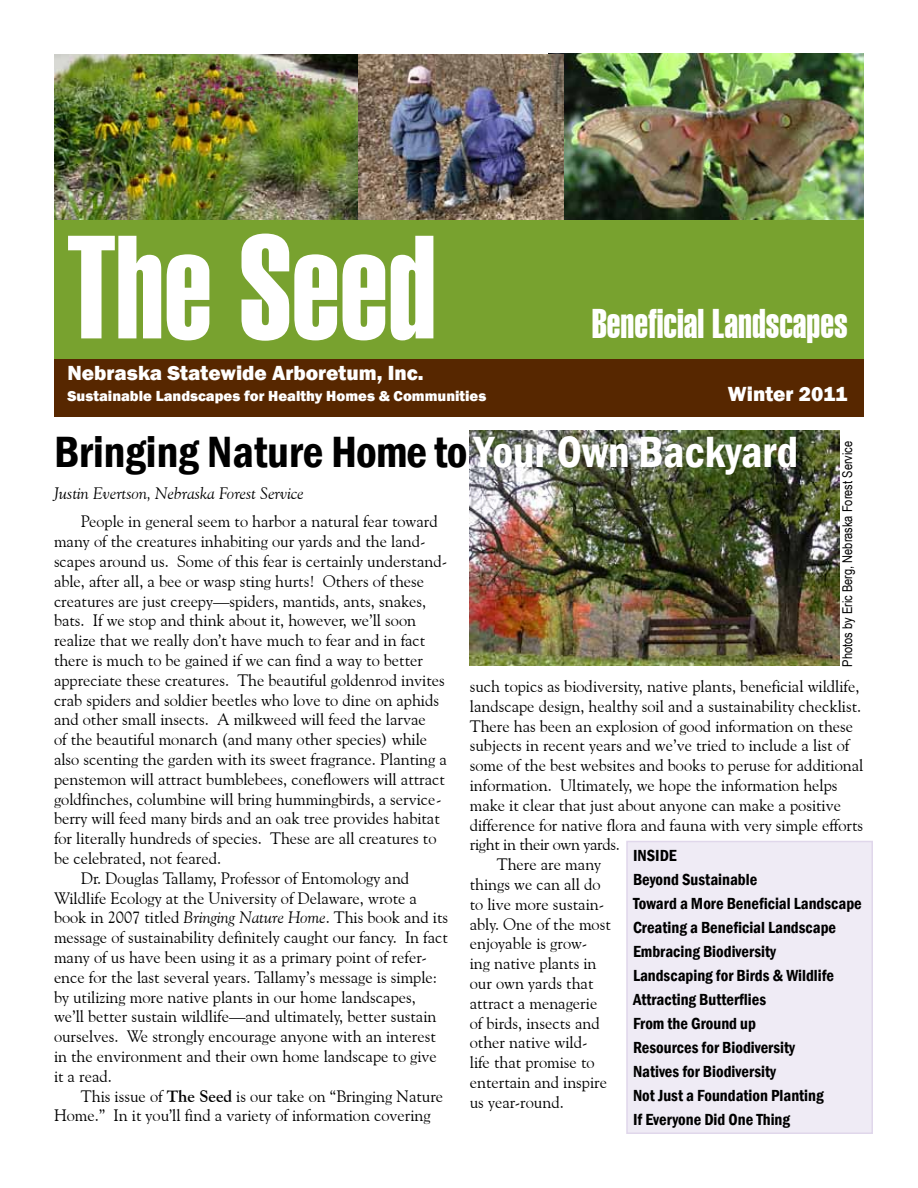
<style>
.page{position:relative;width:918px;height:1188px;background:#fff}
.page>*{position:absolute;margin:0;border:0;box-sizing:border-box;transform-origin:0 0}
.t1{font:142.5px "Swiss 911 BT Extra Compressed";color:#fff}
.t2{font:600 condensed 45px "Franklin Gothic";color:#000}
.t3{font:40.5px "Swiss 911 BT Extra Compressed";color:#fff}
.t4{font:800 21px "Franklin Gothic";color:#fff}
.t5{font:16.5px "Goudy Old Style BT";color:#000}
.t6{font:600 condensed 16.5px/24px "Franklin Gothic";color:#000}
.t7{font:italic 16.5px "Goudy Old Style BT";color:#000}
.t8{font:16.5px "Goudy Old Style BT";letter-spacing:-.02em;color:#000}
.t9{font:800 15px "Franklin Gothic";color:#fff}
.t10{font:13.5px "Arial Narrow";color:#000}
.s1{color:#fff}
.s2{font-style:italic}
.s3{font-weight:700}
</style>
<div class="page">
<img style="left:563px;top:54px;width:301px;height:166px">
<img style="left:54px;top:54px;width:305px;height:166px">
<img style="left:470px;top:431px;width:369px;height:235px">
<div style="left:54px;top:356px;width:810px;height:60px;background:#572700"></div>
<div style="left:626px;top:841px;width:247px;height:293px;background:#efebf5;border:2px solid #e0d7eb"></div>
<img style="left:359px;top:54px;width:204px;height:166px">
<div style="left:54px;top:220px;width:810px;height:138px;background:#78a22f"></div>
<h1 class="t1" style="left:68px;top:208px;width:370px">The Seed</h1>
<h3 class="t3" style="left:592px;top:301px;width:257px">Beneficial Landscapes</h3>
<p class="t4" style="left:68px;top:360px;width:358px">Nebraska Statewide Arboretum, Inc.</p>
<p class="t9" style="left:68px;top:387px;width:420px">Sustainable Landscapes for Healthy Homes &amp; Communities</p>
<p class="t4" style="left:728px;top:381px;width:121px">Winter 2011</p>
<p class="t10" style="left:837px;top:667px;width:227px;rotate:-90deg">Photos by Eric Berg, Nebraska Forest Service</p>
<h2 class="t2" style="left:54px;top:422px;width:746px">Bringing Nature Home to <span class="s1">Your Own Backyard</span></h2>
<p class="t7" style="left:54px;top:483px;width:251px">Justin Evertson, Nebraska Forest Service</p>
<p class="t5" style="left:81px;top:511px;width:358px">People in general seem to harbor a natural fear toward</p>
<p class="t5" style="left:54px;top:531px;width:373px">many of the creatures inhabiting our yards and the land-</p>
<p class="t5" style="left:54px;top:551px;width:395px">scapes around us. Some of this fear is certainly understand-</p>
<p class="t5" style="left:54px;top:571px;width:372px">able, after all, a bee or wasp sting hurts! Others of these</p>
<p class="t5" style="left:54px;top:591px;width:374px">creatures are just creepy—spiders, mantids, ants, snakes,</p>
<p class="t5" style="left:54px;top:610px;width:364px">bats. If we stop and think about it, however, we’ll soon</p>
<p class="t5" style="left:54px;top:630px;width:373px">realize that we really don’t have much to fear and in fact</p>
<p class="t5" style="left:54px;top:650px;width:371px">there is much to be gained if we can find a way to better</p>
<p class="t5" style="left:54px;top:670px;width:392px">appreciate these creatures. The beautiful goldenrod invites</p>
<p class="t5" style="left:54px;top:690px;width:387px">crab spiders and soldier beetles who love to dine on aphids</p>
<p class="t5" style="left:54px;top:709px;width:373px">and other small insects. A milkweed will feed the larvae</p>
<p class="t5" style="left:54px;top:729px;width:375px">of the beautiful monarch (and many other species) while</p>
<p class="t5" style="left:54px;top:749px;width:394px">also scenting the garden with its sweet fragrance. Planting a</p>
<p class="t5" style="left:54px;top:769px;width:392px">penstemon will attract bumblebees, coneflowers will attract</p>
<p class="t5" style="left:54px;top:789px;width:389px">goldfinches, columbine will bring hummingbirds, a service-</p>
<p class="t5" style="left:54px;top:808px;width:387px">berry will feed many birds and an oak tree provides habitat</p>
<p class="t5" style="left:54px;top:828px;width:384px">for literally hundreds of species. These are all creatures to</p>
<p class="t5" style="left:54px;top:848px;width:169px">be celebrated, not feared.</p>
<p class="t5" style="left:81px;top:868px;width:330px">Dr. Douglas Tallamy, Professor of Entomology and</p>
<p class="t5" style="left:54px;top:888px;width:364px">Wildlife Ecology at the University of Delaware, wrote a</p>
<p class="t5" style="left:54px;top:907px;width:396px">book in 2007 titled <span class="s2">Bringing Nature Home</span>. This book and its</p>
<p class="t5" style="left:54px;top:927px;width:395px">message of sustainability definitely caught our fancy. In fact</p>
<p class="t5" style="left:54px;top:947px;width:374px">many of us have been using it as a primary point of refer-</p>
<p class="t5" style="left:54px;top:967px;width:385px">ence for the last several years. Tallamy’s message is simple:</p>
<p class="t5" style="left:54px;top:987px;width:363px">by utilizing more native plants in our home landscapes,</p>
<p class="t5" style="left:54px;top:1006px;width:384px">we’ll better sustain wildlife—and ultimately, better sustain</p>
<p class="t5" style="left:54px;top:1026px;width:383px">ourselves. We strongly encourage anyone with an interest</p>
<p class="t5" style="left:54px;top:1046px;width:384px">in the environment and their own home landscape to give</p>
<p class="t5" style="left:54px;top:1066px;width:59px">it a read.</p>
<p class="t5" style="left:81px;top:1086px;width:364px">This issue of <span class="s3">The Seed</span> is our take on “Bringing Nature</p>
<p class="t5" style="left:54px;top:1105px;width:378px">Home.” In it you’ll find a variety of information covering</p>
<p class="t5" style="left:470px;top:676px;width:391px">such topics as biodiversity, native plants, beneficial wildlife,</p>
<p class="t5" style="left:470px;top:696px;width:393px">landscape design, healthy soil and a sustainability checklist.</p>
<p class="t5" style="left:470px;top:716px;width:385px">There has been an explosion of good information on these</p>
<p class="t5" style="left:470px;top:736px;width:381px">subjects in recent years and we’ve tried to include a list of</p>
<p class="t5" style="left:470px;top:755px;width:395px">some of the best websites and books to peruse for additional</p>
<p class="t5" style="left:470px;top:775px;width:369px">information. Ultimately, we hope the information helps</p>
<p class="t5" style="left:470px;top:795px;width:373px">make it clear that just about anyone can make a positive</p>
<p class="t5" style="left:470px;top:815px;width:395px">difference for native flora and fauna with very simple efforts</p>
<p class="t8" style="left:470px;top:835px;width:152px">right in their own yards.</p>
<p class="t5" style="left:497px;top:854px;width:106px">There are many</p>
<p class="t5" style="left:470px;top:874px;width:132px">things we can all do</p>
<p class="t5" style="left:470px;top:894px;width:136px">to live more sustain-</p>
<p class="t5" style="left:470px;top:914px;width:143px">ably. One of the most</p>
<p class="t5" style="left:470px;top:934px;width:119px">enjoyable is grow-</p>
<p class="t5" style="left:470px;top:953px;width:128px">ing native plants in</p>
<p class="t5" style="left:470px;top:973px;width:125px">our own yards that</p>
<p class="t5" style="left:470px;top:993px;width:129px">attract a menagerie</p>
<p class="t5" style="left:470px;top:1013px;width:131px">of birds, insects and</p>
<p class="t5" style="left:470px;top:1033px;width:119px">other native wild-</p>
<p class="t5" style="left:470px;top:1052px;width:126px">life that promise to</p>
<p class="t5" style="left:470px;top:1072px;width:139px">entertain and inspire</p>
<p class="t5" style="left:470px;top:1092px;width:96px">us year-round.</p>
<p class="t6" style="left:633px;top:843px;width:230px">INSIDE<br>Beyond Sustainable<br>Toward a More Beneficial Landscape<br>Creating a Beneficial Landscape<br>Embracing Biodiversity<br>Landscaping for Birds &amp; Wildlife<br>Attracting Butterflies<br>From the Ground up<br>Resources for Biodiversity<br>Natives for Biodiversity<br>Not Just a Foundation Planting<br>If Everyone Did One Thing</p>
</div>
